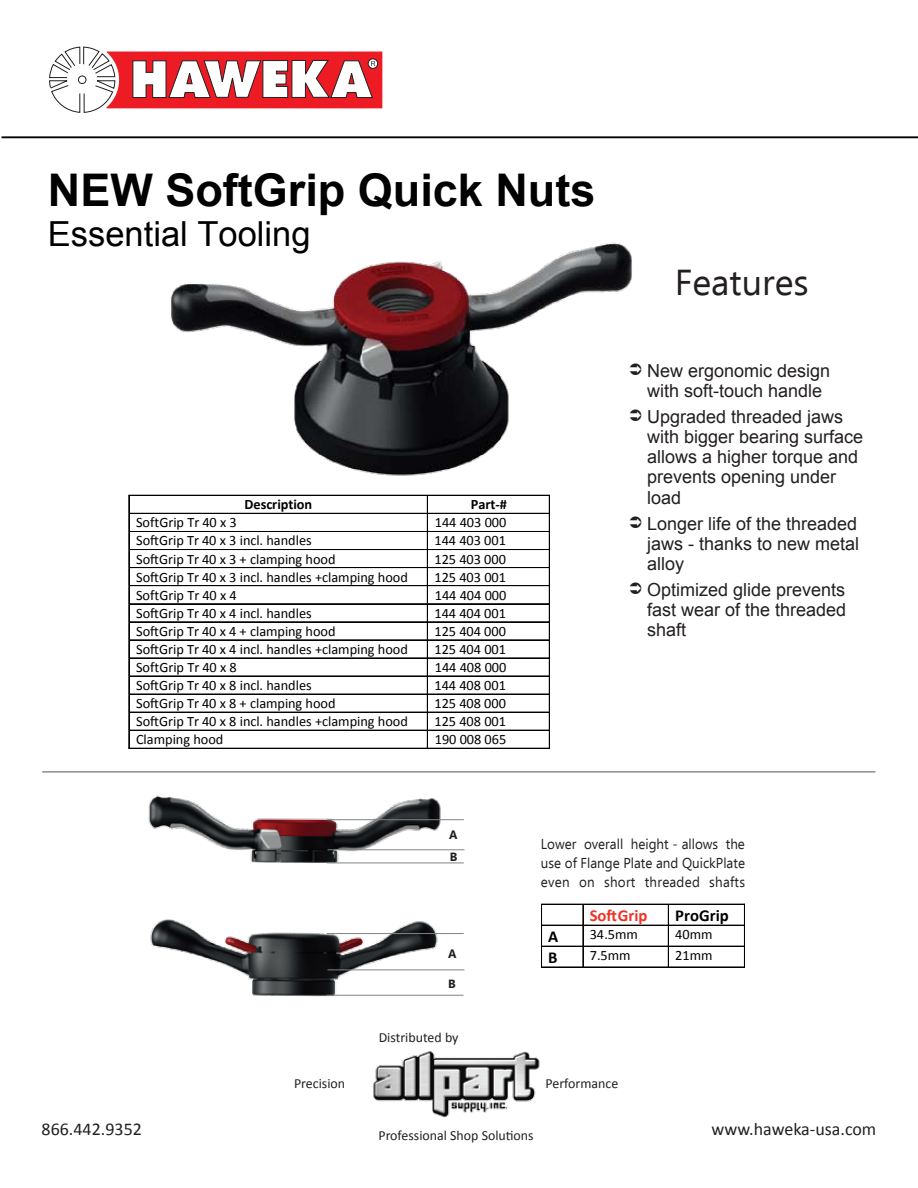
<style>
.page{position:relative;width:918px;height:1188px;background:#fff}
.page>*{position:absolute;margin:0;border:0;box-sizing:border-box;transform-origin:0 0}
.t1{font:700 45px "Arial";color:#010101}
.t2{font:36px "Ebrima";color:#231f20}
.t3{font:34.5px "Arial";color:#010101}
.t4{font:18px/20.1px "Arial";color:#231f20}
.t5{font:18px "Calibri";color:#231f20}
.t6{font:700 16.65px "Calibri";color:#000}
.t7{font:700 16.65px "Calibri";color:#ee3325}
.t8{font:14.25px "Calibri";color:#010101}
.t9{font:14.25px/19px "Ebrima";letter-spacing:.01em;color:#231f20;text-align:justify;scale:.94 1}
.t10{font:14.25px "Calibri";color:#000}
.t11{font:700 14.25px "Calibri";color:#010101}
.t12{font:13.95px "Calibri";color:#231f20}
.t13{font:700 11.85px "Ebrima";color:#231f20}
</style>
<div class="page">
<svg style="left:49px;top:46px;width:333px;height:67px"></svg>
<img style="left:373px;top:1051px;width:167px;height:67px">
<hr style="left:2px;top:136px;width:916px;height:2px;background:#010101">
<img style="left:158px;top:136px;width:489px;height:449px">
<hr style="left:42px;top:771px;width:833px;height:2px;background:#818385">
<img style="left:148px;top:795px;width:296px;height:202px">
<hr style="left:327px;top:863px;width:137px;height:1px;background:#818385">
<hr style="left:327px;top:819px;width:137px;height:1px;background:#818385">
<hr style="left:327px;top:995px;width:136px;height:1px;background:#818385">
<hr style="left:327px;top:933px;width:137px;height:1px;background:#818385">
<hr style="left:328px;top:850px;width:136px;height:1px;background:#818385">
<hr style="left:328px;top:970px;width:136px;height:1px;background:#818385">
<hr style="left:542px;top:904px;width:41px;height:1px;background:#000">
<hr style="left:583px;top:904px;width:85px;height:1px;background:#000">
<hr style="left:669px;top:904px;width:75px;height:1px;background:#000">
<hr style="left:542px;top:925px;width:41px;height:1px;background:#000">
<hr style="left:583px;top:925px;width:85px;height:1px;background:#000">
<hr style="left:669px;top:925px;width:75px;height:1px;background:#000">
<hr style="left:542px;top:946px;width:41px;height:1px;background:#000">
<hr style="left:583px;top:946px;width:85px;height:1px;background:#000">
<hr style="left:669px;top:946px;width:75px;height:1px;background:#000">
<svg style="left:541px;top:904px;width:2px;height:64px"></svg>
<hr style="left:542px;top:967px;width:41px;height:1px;background:#000">
<svg style="left:583px;top:905px;width:1px;height:62px"></svg>
<hr style="left:583px;top:967px;width:85px;height:1px;background:#000">
<svg style="left:668px;top:904px;width:1px;height:64px"></svg>
<hr style="left:669px;top:967px;width:75px;height:1px;background:#000">
<svg style="left:744px;top:904px;width:1px;height:64px"></svg>
<hr style="left:129px;top:495px;width:298px;height:1px;background:#010101">
<hr style="left:428px;top:495px;width:121px;height:1px;background:#010101">
<hr style="left:129px;top:513px;width:298px;height:1px;background:#010101">
<hr style="left:428px;top:513px;width:121px;height:1px;background:#010101">
<hr style="left:129px;top:531px;width:298px;height:1px;background:#010101">
<hr style="left:428px;top:531px;width:121px;height:1px;background:#010101">
<hr style="left:129px;top:550px;width:298px;height:1px;background:#010101">
<hr style="left:129px;top:549px;width:298px;height:1px;background:#010101">
<hr style="left:428px;top:550px;width:121px;height:1px;background:#010101">
<hr style="left:428px;top:549px;width:121px;height:1px;background:#010101">
<hr style="left:129px;top:568px;width:298px;height:1px;background:#010101">
<hr style="left:129px;top:567px;width:298px;height:1px;background:#010101">
<hr style="left:428px;top:568px;width:121px;height:1px;background:#010101">
<hr style="left:428px;top:567px;width:121px;height:1px;background:#010101">
<hr style="left:129px;top:586px;width:298px;height:1px;background:#010101">
<hr style="left:129px;top:585px;width:298px;height:1px;background:#010101">
<hr style="left:428px;top:586px;width:121px;height:1px;background:#010101">
<hr style="left:428px;top:585px;width:121px;height:1px;background:#010101">
<hr style="left:129px;top:604px;width:298px;height:1px;background:#010101">
<hr style="left:129px;top:603px;width:298px;height:1px;background:#010101">
<hr style="left:428px;top:604px;width:121px;height:1px;background:#010101">
<hr style="left:428px;top:603px;width:121px;height:1px;background:#010101">
<hr style="left:129px;top:622px;width:298px;height:1px;background:#010101">
<hr style="left:428px;top:622px;width:121px;height:1px;background:#010101">
<hr style="left:129px;top:640px;width:298px;height:1px;background:#010101">
<hr style="left:428px;top:640px;width:121px;height:1px;background:#010101">
<hr style="left:129px;top:658px;width:298px;height:1px;background:#010101">
<hr style="left:428px;top:658px;width:121px;height:1px;background:#010101">
<hr style="left:129px;top:676px;width:298px;height:1px;background:#010101">
<hr style="left:428px;top:676px;width:121px;height:1px;background:#010101">
<hr style="left:129px;top:694px;width:298px;height:1px;background:#010101">
<hr style="left:428px;top:694px;width:121px;height:1px;background:#010101">
<hr style="left:129px;top:712px;width:298px;height:1px;background:#010101">
<hr style="left:428px;top:712px;width:121px;height:1px;background:#010101">
<hr style="left:129px;top:730px;width:298px;height:1px;background:#010101">
<hr style="left:428px;top:730px;width:121px;height:1px;background:#010101">
<svg style="left:129px;top:496px;width:1px;height:252px"></svg>
<hr style="left:129px;top:748px;width:298px;height:1px;background:#010101">
<svg style="left:427px;top:495px;width:1px;height:254px"></svg>
<hr style="left:428px;top:748px;width:121px;height:1px;background:#010101">
<svg style="left:549px;top:495px;width:1px;height:254px"></svg>
<svg style="left:630px;top:363px;width:12px;height:12px"></svg>
<svg style="left:630px;top:410px;width:12px;height:11px"></svg>
<svg style="left:630px;top:516px;width:12px;height:12px"></svg>
<svg style="left:630px;top:583px;width:12px;height:2px"></svg>
<h1 class="t1" style="left:48px;top:160px;width:549px">NEW SoftGrip Quick Nuts</h1>
<h3 class="t3" style="left:48px;top:211px;width:264px">Essential Tooling</h3>
<p class="t11" style="left:244px;top:496px;width:69px">Description</p>
<p class="t11" style="left:471px;top:496px;width:38px">Part-#</p>
<p class="t8" style="left:136px;top:514px;width:102px">SoftGrip Tr 40 x 3</p>
<p class="t8" style="left:435px;top:514px;width:73px">144 403 000</p>
<p class="t8" style="left:136px;top:532px;width:177px">SoftGrip Tr 40 x 3 incl. handles</p>
<p class="t8" style="left:434px;top:532px;width:73px">144 403 001</p>
<p class="t8" style="left:136px;top:550px;width:201px">SoftGrip Tr 40 x 3 + clamping hood</p>
<p class="t8" style="left:434px;top:550px;width:73px">125 403 000</p>
<p class="t8" style="left:136px;top:568px;width:273px">SoftGrip Tr 40 x 3 incl. handles +clamping hood</p>
<p class="t8" style="left:434px;top:568px;width:73px">125 403 001</p>
<p class="t8" style="left:136px;top:586px;width:102px">SoftGrip Tr 40 x 4</p>
<p class="t8" style="left:435px;top:586px;width:73px">144 404 000</p>
<p class="t8" style="left:136px;top:604px;width:177px">SoftGrip Tr 40 x 4 incl. handles</p>
<p class="t8" style="left:434px;top:604px;width:73px">144 404 001</p>
<p class="t8" style="left:136px;top:622px;width:201px">SoftGrip Tr 40 x 4 + clamping hood</p>
<p class="t8" style="left:434px;top:622px;width:73px">125 404 000</p>
<p class="t8" style="left:136px;top:640px;width:273px">SoftGrip Tr 40 x 4 incl. handles +clamping hood</p>
<p class="t8" style="left:434px;top:640px;width:73px">125 404 001</p>
<p class="t8" style="left:136px;top:658px;width:102px">SoftGrip Tr 40 x 8</p>
<p class="t8" style="left:435px;top:658px;width:73px">144 408 000</p>
<p class="t8" style="left:136px;top:676px;width:177px">SoftGrip Tr 40 x 8 incl. handles</p>
<p class="t8" style="left:434px;top:676px;width:73px">144 408 001</p>
<p class="t8" style="left:136px;top:694px;width:201px">SoftGrip Tr 40 x 8 + clamping hood</p>
<p class="t8" style="left:434px;top:694px;width:73px">125 408 000</p>
<p class="t8" style="left:136px;top:712px;width:273px">SoftGrip Tr 40 x 8 incl. handles +clamping hood</p>
<p class="t8" style="left:434px;top:712px;width:73px">125 408 001</p>
<p class="t8" style="left:136px;top:730px;width:89px">Clamping hood</p>
<p class="t8" style="left:435px;top:730px;width:73px">190 008 065</p>
<p class="t13" style="left:449px;top:826px;width:10px">A</p>
<p class="t13" style="left:450px;top:848px;width:9px">B</p>
<p class="t13" style="left:448px;top:945px;width:10px">A</p>
<p class="t13" style="left:448px;top:975px;width:9px">B</p>
<p class="t12" style="left:379px;top:1028px;width:81px">Distributed by</p>
<h2 class="t2" style="left:675px;top:257px;width:135px">Features</h2>
<p class="t4" style="left:647px;top:361px;width:185px">New ergonomic design with soft-touch handle</p>
<p class="t4" style="left:647px;top:407px;width:218px">Upgraded threaded jaws with bigger bearing surface allows a higher torque and prevents opening under load</p>
<p class="t4" style="left:647px;top:513px;width:214px;text-align:justify">Longer life of the threaded jaws - thanks to new metal alloy</p>
<p class="t4" style="left:647px;top:580px;width:201px;text-align:justify">Optimized glide prevents fast wear of the threaded shaft</p>
<p class="t9" style="left:541px;top:835px;width:219px">Lower overall height - allows the use of Flange Plate and QuickPlate even on short threaded shafts</p>
<p class="t7" style="left:590px;top:905px;width:59px">SoftGrip</p>
<p class="t6" style="left:675px;top:905px;width:55px">ProGrip</p>
<p class="t6" style="left:548px;top:925px;width:12px">A</p>
<p class="t10" style="left:590px;top:926px;width:50px">34.5mm</p>
<p class="t10" style="left:675px;top:926px;width:39px">40mm</p>
<p class="t6" style="left:548px;top:946px;width:11px">B</p>
<p class="t10" style="left:590px;top:947px;width:42px">7.5mm</p>
<p class="t10" style="left:675px;top:947px;width:39px">21mm</p>
<p class="t12" style="left:294px;top:1074px;width:53px">Precision</p>
<p class="t12" style="left:546px;top:1074px;width:74px">Performance</p>
<p class="t5" style="left:42px;top:1117px;width:102px">866.442.9352</p>
<p class="t5" style="left:711px;top:1117px;width:166px">www.haweka-usa.com</p>
<p class="t12" style="left:378px;top:1126px;width:157px">Professional Shop Solutions</p>
</div>
